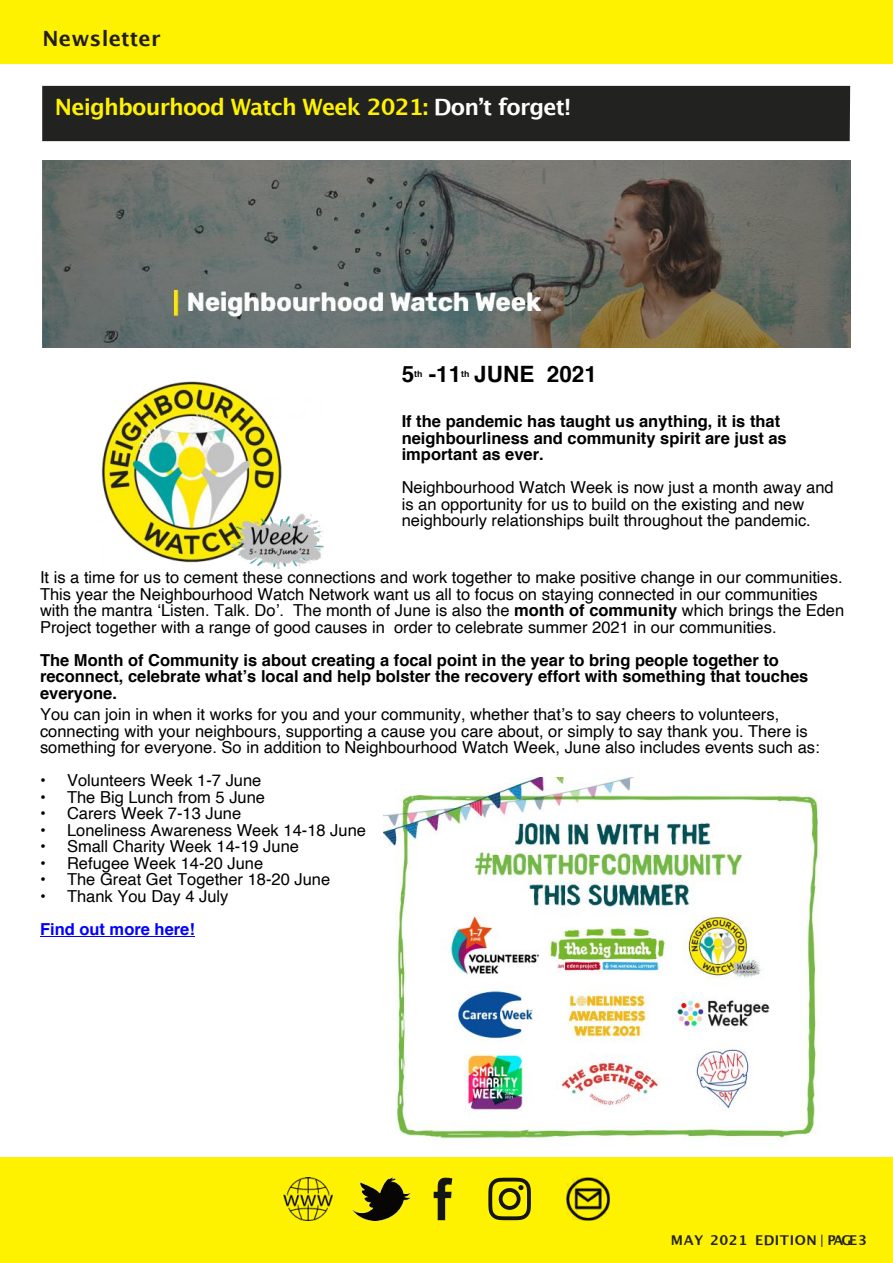
<style>
.page{position:relative;width:893px;height:1263px;background:#fff}
.page>*{position:absolute;margin:0;border:0;box-sizing:border-box;transform-origin:0 0}
.t1{font:700 22.5px "Lucida Grande";letter-spacing:-.04em;color:#fff200}
.t2{font:700 22.5px "Helvetica";color:#000}
.t3{font:700 21px "Lucida Grande";letter-spacing:.01em;color:#231f20}
.t4{font:16.5px/16.5px "Helvetica";color:#000}
.t5{font:700 16.5px/16.5px "Helvetica";color:#000}
.t6{font:700 16.5px "Helvetica";color:#00f}
.t7{font:700 13.5px "Lucida Grande";letter-spacing:.035em;color:#222221}
.t8{font:700 8.7px "Helvetica";color:#000}
.s1{color:#fff}
.s2{font-weight:700}
.s3{font-weight:400}
</style>
<div class="page">
<div style="left:0;top:0;width:893px;height:64px;background:#fff200"></div>
<div style="left:0;top:1158px;width:893px;height:105px;background:#fff200"></div>
<svg style="left:434px;top:1178px;width:18px;height:42px"></svg>
<svg style="left:488px;top:1178px;width:43px;height:42px"></svg>
<img style="left:283px;top:1177px;width:49px;height:43px">
<img style="left:567px;top:1178px;width:42px;height:42px">
<img style="left:351px;top:1178px;width:59px;height:42px">
<div style="left:42px;top:86px;width:808px;height:55px;background:#222221"></div>
<img style="left:101px;top:381px;width:223px;height:187px">
<img style="left:42px;top:161px;width:808px;height:187px">
<hr style="left:40px;top:936px;width:155px;height:1px;background:#00f">
<img style="left:384px;top:777px;width:436px;height:365px">
<p class="t3" style="left:43px;top:30px;width:120px">Newsletter</p>
<h1 class="t1" style="left:55px;top:98px;width:518px">Neighbourhood Watch Week 2021: <span class="s1">Donʼt forget!</span></h1>
<h1 class="t2" style="left:402px;top:365px;width:14px">5</h1>
<p class="t8" style="left:414px;top:371px;width:10px">th</p>
<h1 class="t2" style="left:429px;top:365px;width:34px">-11</h1>
<p class="t8" style="left:461px;top:371px;width:10px">th</p>
<h1 class="t2" style="left:474px;top:365px;width:124px">JUNE 2021</h1>
<p class="t5" style="left:402px;top:414px;width:387px">If the pandemic has taught us anything, it is that neighbourliness and community spirit are just as important as ever.</p>
<p class="t4" style="left:402px;top:480px;width:434px">Neighbourhood Watch Week is now just a month away and is an opportunity for us to build on the existing and new neighbourly relationships built throughout the pandemic.</p>
<p class="t4" style="left:40px;top:570px;width:806px">It is a time for us to cement these connections and work together to make positive change in our communities.<br>This year the Neighbourhood Watch Network want us all to focus on staying connected in our communities with the mantra ‘Listen. Talk. Do’. The month of June is also the <span class="s2">month of community</span> which brings the Eden Project together with a range of good causes in order to celebrate summer 2021 in our communities.</p>
<p class="t5" style="left:40px;top:653px;width:770px">The Month of Community is about creating a focal point in the year to bring people together to reconnect, celebrate what’s local and help bolster the recovery effort with something that touches everyone.</p>
<p class="t4" style="left:40px;top:707px;width:781px">You can join in when it works for you and your community, whether that’s to say cheers to volunteers, connecting with your neighbours, supporting a cause you care about, or simply to say thank you. There is something for everyone. So in addition to Neighbourhood Watch Week, June also includes events such as:</p>
<p class="t4" style="left:40px;top:773px;width:223px">• Volunteers Week 1-7 June</p>
<p class="t4" style="left:40px;top:790px;width:227px">• The Big Lunch from 5 June</p>
<p class="t4" style="left:40px;top:806px;width:203px">• Carers Week 7-13 June</p>
<p class="t4" style="left:40px;top:823px;width:328px">• Loneliness Awareness Week 14-18 June</p>
<p class="t4" style="left:40px;top:839px;width:261px">• Small Charity Week 14-19 June</p>
<p class="t4" style="left:40px;top:856px;width:225px">• Refugee Week 14-20 June</p>
<p class="t4" style="left:40px;top:872px;width:292px">• The Great Get Together 18-20 June</p>
<p class="t4" style="left:40px;top:889px;width:190px">• Thank You Day 4 July</p>
<p class="t6" style="left:40px;top:922px;width:156px">Find out more here!</p>
<p class="t7" style="left:671px;top:1235px;width:197px">MAY 2021 EDITION <span class="s3">|</span> PAGE3</p>
</div>
